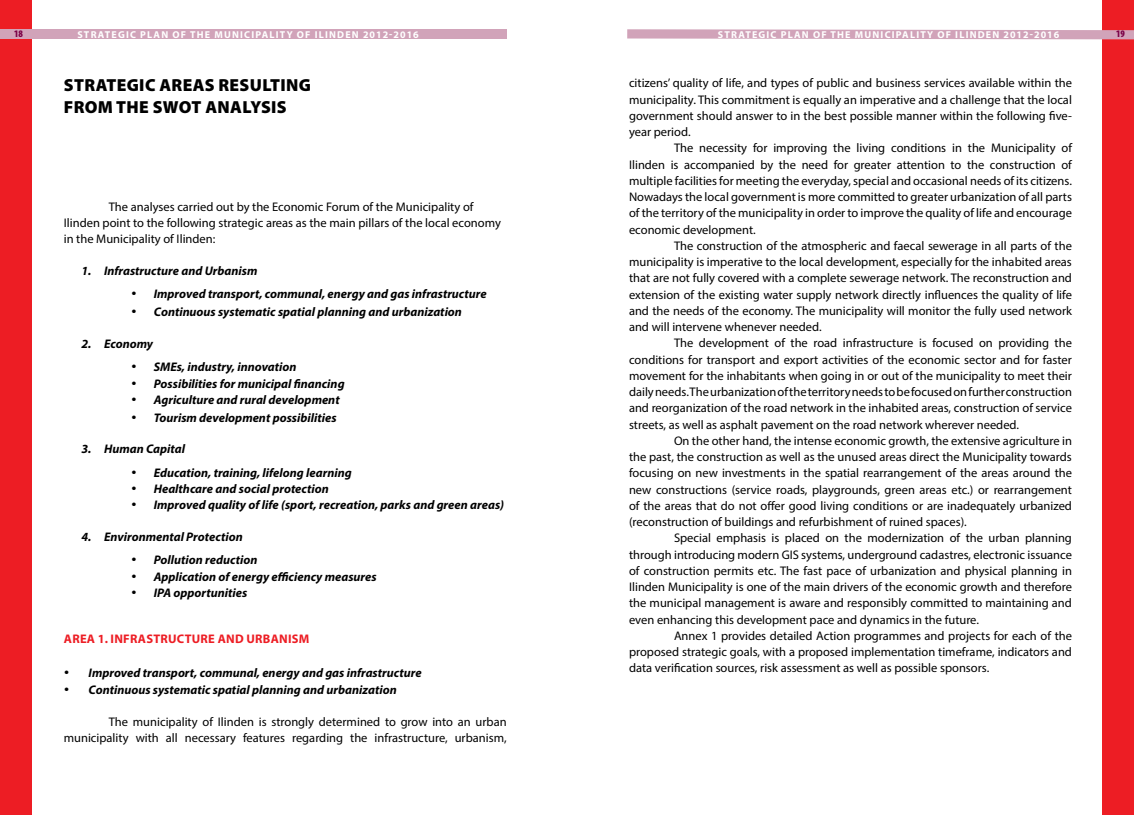
<style>
.page{position:relative;width:1134px;height:815px;background:#fff}
.page>*{position:absolute;margin:0;border:0;box-sizing:border-box;transform-origin:0 0}
.t1{font:900 17.5px/22.2px "Myriad Pro";letter-spacing:.02em;color:#000}
.t2{font:12.5px/16.2px "Myriad Pro";color:#000;text-align:justify}
.t3{font:italic 700 12.5px "Myriad Pro";color:#000}
.t4{font:700 12.5px "Myriad Pro";letter-spacing:.02em;color:#ed1d24}
.t5{font:700 10px "Myriad Pro";letter-spacing:.12em;color:#fff}
.t6{font:900 condensed 10px "Myriad Pro";color:#7b0046}
</style>
<div class="page">
<div style="left:0;top:0;width:32px;height:815px;background:#ed1d24"></div>
<div style="left:1102px;top:0;width:32px;height:815px;background:#ed1d24"></div>
<div style="left:0;top:29px;width:507px;height:10px;background:#d1a3b9"></div>
<svg style="left:627px;top:29px;width:507px;height:10px;background:#d4a9bd"></svg>
<p class="t6" style="left:14px;top:27px;width:10px">18</p>
<p class="t5" style="left:77px;top:28px;width:343px">STRATEGIC PLAN OF THE MUNICIPALITY OF ILINDEN 2012-2016</p>
<p class="t5" style="left:718px;top:28px;width:343px">STRATEGIC PLAN OF THE MUNICIPALITY OF ILINDEN 2012-2016</p>
<p class="t6" style="left:1116px;top:27px;width:10px">19</p>
<h1 class="t1" style="left:64px;top:73px;width:248px">STRATEGIC AREAS RESULTING<br>FROM THE SWOT ANALYSIS</h1>
<p class="t2" style="left:64px;top:198px;width:439px;text-align:left;text-indent:45px">The analyses carried out by the Economic Forum of the Municipality of<br>Ilinden point to the following strategic areas as the main pillars of the local economy in the Municipality of Ilinden:</p>
<p class="t3" style="left:82px;top:262px;width:177px">1. Infrastructure and Urbanism</p>
<p class="t3" style="left:131px;top:286px;width:357px">• Improved transport, communal, energy and gas infrastructure</p>
<p class="t3" style="left:131px;top:304px;width:332px">• Continuous systematic spatial planning and urbanization</p>
<p class="t3" style="left:82px;top:335px;width:73px">2. Economy</p>
<p class="t3" style="left:131px;top:359px;width:167px">• SMEs, industry, innovation</p>
<p class="t3" style="left:131px;top:375px;width:215px">• Possibilities for municipal financing</p>
<p class="t3" style="left:131px;top:391px;width:210px">• Agriculture and rural development</p>
<p class="t3" style="left:131px;top:409px;width:207px">• Tourism development possibilities</p>
<p class="t3" style="left:82px;top:441px;width:105px">3. Human Capital</p>
<p class="t3" style="left:131px;top:464px;width:222px">• Education, training, lifelong learning</p>
<p class="t3" style="left:131px;top:481px;width:199px">• Healthcare and social protection</p>
<p class="t3" style="left:131px;top:497px;width:374px">• Improved quality of life (sport, recreation, parks and green areas)</p>
<p class="t3" style="left:82px;top:528px;width:163px">4. Environmental Protection</p>
<p class="t3" style="left:131px;top:552px;width:128px">• Pollution reduction</p>
<p class="t3" style="left:131px;top:568px;width:247px">• Application of energy efficiency measures</p>
<p class="t3" style="left:131px;top:584px;width:118px">• IPA opportunities</p>
<p class="t4" style="left:64px;top:631px;width:238px">AREA 1. INFRASTRUCTURE AND URBANISM</p>
<p class="t3" style="left:64px;top:665px;width:359px">• Improved transport, communal, energy and gas infrastructure</p>
<p class="t3" style="left:64px;top:681px;width:334px">• Continuous systematic spatial planning and urbanization</p>
<p class="t2" style="left:64px;top:714px;width:444px;text-align:right">The municipality of Ilinden is strongly determined to grow into an urban municipality with all necessary features regarding the infrastructure, urbanism,</p>
<p class="t2" style="left:629px;top:75px;width:444px">citizens’ quality of life, and types of public and business services available within the municipality. This commitment is equally an imperative and a challenge that the local government should answer to in the best possible manner within the following five&shy;year period.</p>
<p class="t2" style="left:629px;top:140px;width:445px;text-indent:45px">The necessity for improving the living conditions in the Municipality of Ilinden is accompanied by the need for greater attention to the construction of multiple facilities for meeting the everyday, special and occasional needs of its citizens.<br>Nowadays the local government is more committed to greater urbanization of all parts of the territory of the municipality in order to improve the quality of life and encourage economic development.</p>
<p class="t2" style="left:629px;top:237px;width:445px;text-indent:45px">The construction of the atmospheric and faecal sewerage in all parts of the municipality is imperative to the local development, especially for the inhabited areas that are not fully covered with a complete sewerage network. The reconstruction and extension of the existing water supply network directly influences the quality of life and the needs of the economy. The municipality will monitor the fully used network and will intervene whenever needed.</p>
<p class="t2" style="left:629px;top:335px;width:444px;text-indent:45px">The development of the road infrastructure is focused on providing the conditions for transport and export activities of the economic sector and for faster movement for the inhabitants when going in or out of the municipality to meet their daily needs. The urbanization of the territory needs to be focused on further construction and reorganization of the road network in the inhabited areas, construction of service streets, as well as asphalt pavement on the road network wherever needed.</p>
<p class="t2" style="left:629px;top:432px;width:444px;text-indent:45px">On the other hand, the intense economic growth, the extensive agriculture in the past, the construction as well as the unused areas direct the Municipality towards focusing on new investments in the spatial rearrangement of the areas around the new constructions (service roads, playgrounds, green areas etc.) or rearrangement of the areas that do not offer good living conditions or are inadequately urbanized (reconstruction of buildings and refurbishment of ruined spaces).</p>
<p class="t2" style="left:629px;top:530px;width:444px;text-indent:45px">Special emphasis is placed on the modernization of the urban planning through introducing modern GIS systems, underground cadastres, electronic issuance of construction permits etc. The fast pace of urbanization and physical planning in Ilinden Municipality is one of the main drivers of the economic growth and therefore the municipal management is aware and responsibly committed to maintaining and even enhancing this development pace and dynamics in the future.</p>
<p class="t2" style="left:629px;top:627px;width:444px;text-indent:45px">Annex 1 provides detailed Action programmes and projects for each of the proposed strategic goals, with a proposed implementation timeframe, indicators and data verification sources, risk assessment as well as possible sponsors.</p>
</div>
